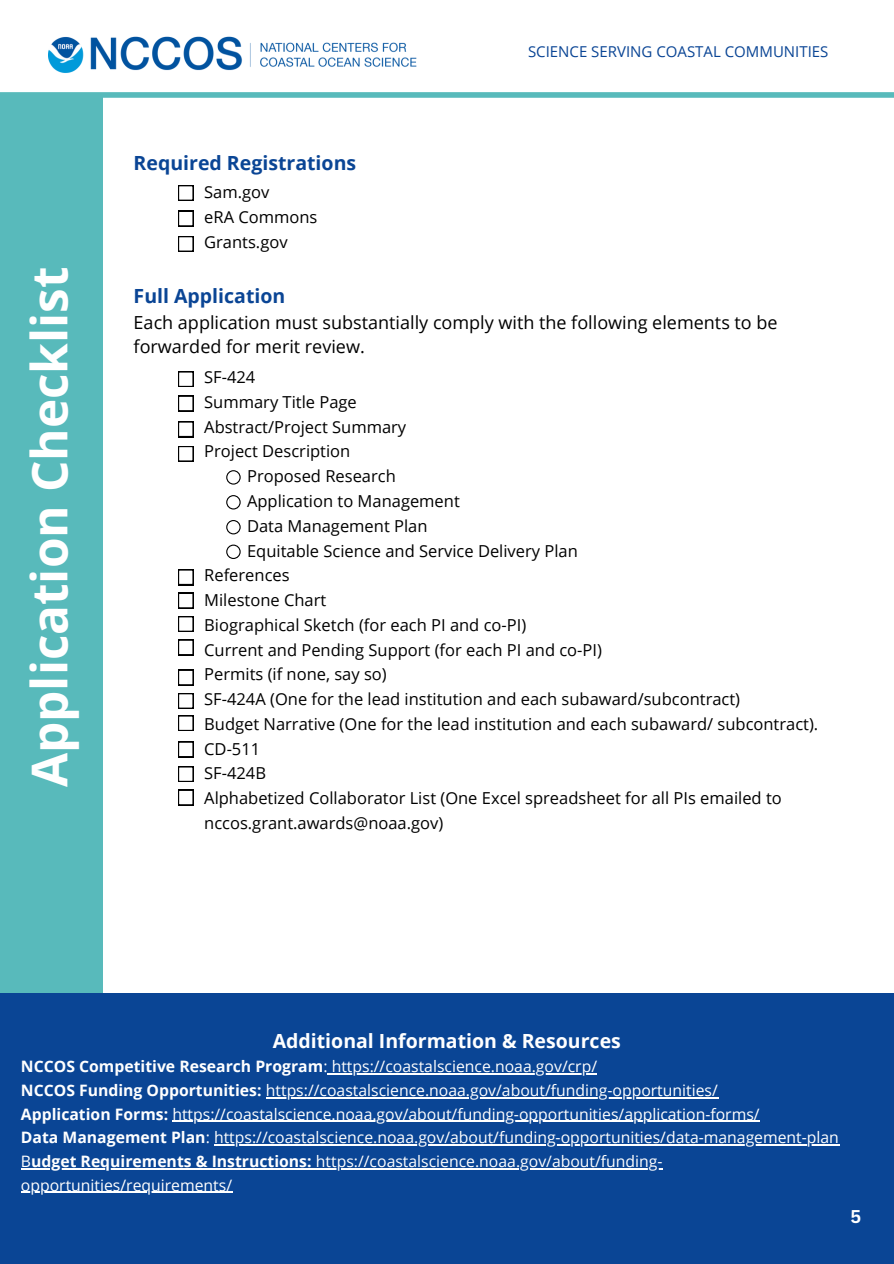
<style>
.page{position:relative;width:894px;height:1264px;background:#fff}
.page>*{position:absolute;margin:0;border:0;box-sizing:border-box;transform-origin:0 0}
.t1{font:700 49.5px "Open Sans";color:#fff}
.t2{font:700 19.5px "Open Sans";color:#0a4595}
.t3{font:700 19.5px "Open Sans";color:#fff}
.t4{font:18px/24.8px "Open Sans";color:#000}
.t5{font:700 18px "Canva Sans";color:#fff}
.t6{font:16.5px/24.8px "Open Sans";color:#000}
.t7{font:15.75px/23.7px "Open Sans";color:#fff}
.t8{font:15px "Open Sans";color:#0a4595}
.s1{font-weight:700}
</style>
<div class="page">
<img style="left:49px;top:36px;width:367px;height:37px">
<div style="left:0;top:92px;width:893px;height:6px;background:#70c4c4"></div>
<svg style="left:178px;top:371px;width:15px;height:16px"></svg>
<svg style="left:178px;top:396px;width:15px;height:15px"></svg>
<svg style="left:178px;top:446px;width:15px;height:15px"></svg>
<svg style="left:178px;top:593px;width:15px;height:15px"></svg>
<svg style="left:178px;top:569px;width:15px;height:16px"></svg>
<svg style="left:178px;top:616px;width:15px;height:15px"></svg>
<svg style="left:178px;top:639px;width:15px;height:16px"></svg>
<svg style="left:178px;top:669px;width:15px;height:16px"></svg>
<svg style="left:178px;top:693px;width:15px;height:15px"></svg>
<svg style="left:178px;top:715px;width:15px;height:16px"></svg>
<svg style="left:178px;top:741px;width:15px;height:16px"></svg>
<svg style="left:178px;top:766px;width:15px;height:16px"></svg>
<svg style="left:178px;top:789px;width:15px;height:16px"></svg>
<svg style="left:226px;top:470px;width:14px;height:14px"></svg>
<svg style="left:226px;top:495px;width:14px;height:14px"></svg>
<svg style="left:226px;top:520px;width:14px;height:14px"></svg>
<svg style="left:226px;top:544px;width:14px;height:15px"></svg>
<svg style="left:178px;top:421px;width:15px;height:16px"></svg>
<svg style="left:178px;top:185px;width:15px;height:16px"></svg>
<svg style="left:178px;top:211px;width:15px;height:15px"></svg>
<svg style="left:178px;top:236px;width:15px;height:16px"></svg>
<div style="left:0;top:95px;width:102px;height:978px;background:#58babb"></div>
<div style="left:0;top:993px;width:893px;height:270px;background:#0a4595"></div>
<hr style="left:327px;top:1073px;width:270px;height:1px;background:#fff">
<hr style="left:266px;top:1097px;width:452px;height:1px;background:#fff">
<hr style="left:172px;top:1120px;width:587px;height:1px;background:#fff">
<hr style="left:214px;top:1144px;width:625px;height:1px;background:#fff">
<hr style="left:31px;top:1167px;width:285px;height:2px;background:#fff">
<hr style="left:316px;top:1167px;width:346px;height:2px;background:#fff">
<hr style="left:21px;top:1191px;width:211px;height:1px;background:#fff">
<img style="left:0;top:93px;width:893px;height:5px">
<p class="t1" style="left:15px;top:787px;width:522px;rotate:-90deg">Application Checklist</p>
<p class="t2" style="left:134px;top:149px;width:224px">Required Registrations</p>
<p class="t6" style="left:204px;top:179px;width:67px">Sam.gov</p>
<p class="t6" style="left:204px;top:204px;width:115px">eRA Commons</p>
<p class="t6" style="left:204px;top:229px;width:85px">Grants.gov</p>
<h1 class="t8" style="left:528px;top:41px;width:302px">SCIENCE SERVING COASTAL COMMUNITIES</h1>
<h4 class="t2" style="left:134px;top:282px;width:153px">Full Application</h4>
<h4 class="t4" style="left:134px;top:309px;width:645px">Each application must substantially comply with the following elements to be forwarded for merit review.</h4>
<h2 class="t6" style="left:204px;top:364px;width:53px">SF-424</h2>
<p class="t6" style="left:204px;top:389px;width:154px">Summary Title Page</p>
<p class="t6" style="left:204px;top:414px;width:203px">Abstract/Project Summary</p>
<p class="t6" style="left:204px;top:438px;width:148px">Project Description</p>
<h3 class="t6" style="left:247px;top:463px;width:150px">Proposed Research</h3>
<p class="t6" style="left:247px;top:488px;width:214px">Application to Management</p>
<p class="t6" style="left:247px;top:513px;width:182px">Data Management Plan</p>
<p class="t6" style="left:247px;top:537px;width:332px">Equitable Science and Service Delivery Plan</p>
<p class="t6" style="left:204px;top:562px;width:87px">References</p>
<p class="t6" style="left:204px;top:587px;width:124px">Milestone Chart</p>
<p class="t6" style="left:204px;top:612px;width:323px">Biographical Sketch (for each PI and co-PI)</p>
<p class="t6" style="left:204px;top:636px;width:399px">Current and Pending Support (for each PI and co-PI)</p>
<p class="t6" style="left:204px;top:661px;width:184px">Permits (if none, say so)</p>
<p class="t6" style="left:204px;top:686px;width:537px">SF-424A (One for the lead institution and each subaward/subcontract)</p>
<p class="t6" style="left:204px;top:711px;width:615px">Budget Narrative (One for the lead institution and each subaward/ subcontract).</p>
<p class="t6" style="left:204px;top:735px;width:57px">CD-511</p>
<p class="t6" style="left:204px;top:760px;width:63px">SF-424B</p>
<p class="t6" style="left:204px;top:785px;width:579px">Alphabetized Collaborator List (One Excel spreadsheet for all PIs emailed to nccos.grant.awards@noaa.gov)</p>
<p class="t3" style="left:272px;top:1026px;width:349px">Additional Information &amp; Resources</p>
<p class="t7" style="left:21px;top:1054px;width:577px"><span class="s1">NCCOS Competitive Research Program</span>: https://coastalscience.noaa.gov/crp/</p>
<p class="t7" style="left:21px;top:1077px;width:698px"><span class="s1">NCCOS Funding Opportunities:</span> https://coastalscience.noaa.gov/about/funding-opportunities/</p>
<p class="t7" style="left:21px;top:1101px;width:740px"><span class="s1">Application Forms:</span> https://coastalscience.noaa.gov/about/funding-opportunities/application-forms/</p>
<p class="t7" style="left:21px;top:1125px;width:819px"><span class="s1">Data Management Plan</span>: https://coastalscience.noaa.gov/about/funding-opportunities/data-management-plan</p>
<p class="t7" style="left:21px;top:1148px;width:643px">B<span class="s1">udget Requirements &amp; Instructions:</span> https://coastalscience.noaa.gov/about/funding&shy;opportunities/requirements/</p>
<p class="t5" style="left:850px;top:1203px;width:12px">5</p>
</div>
